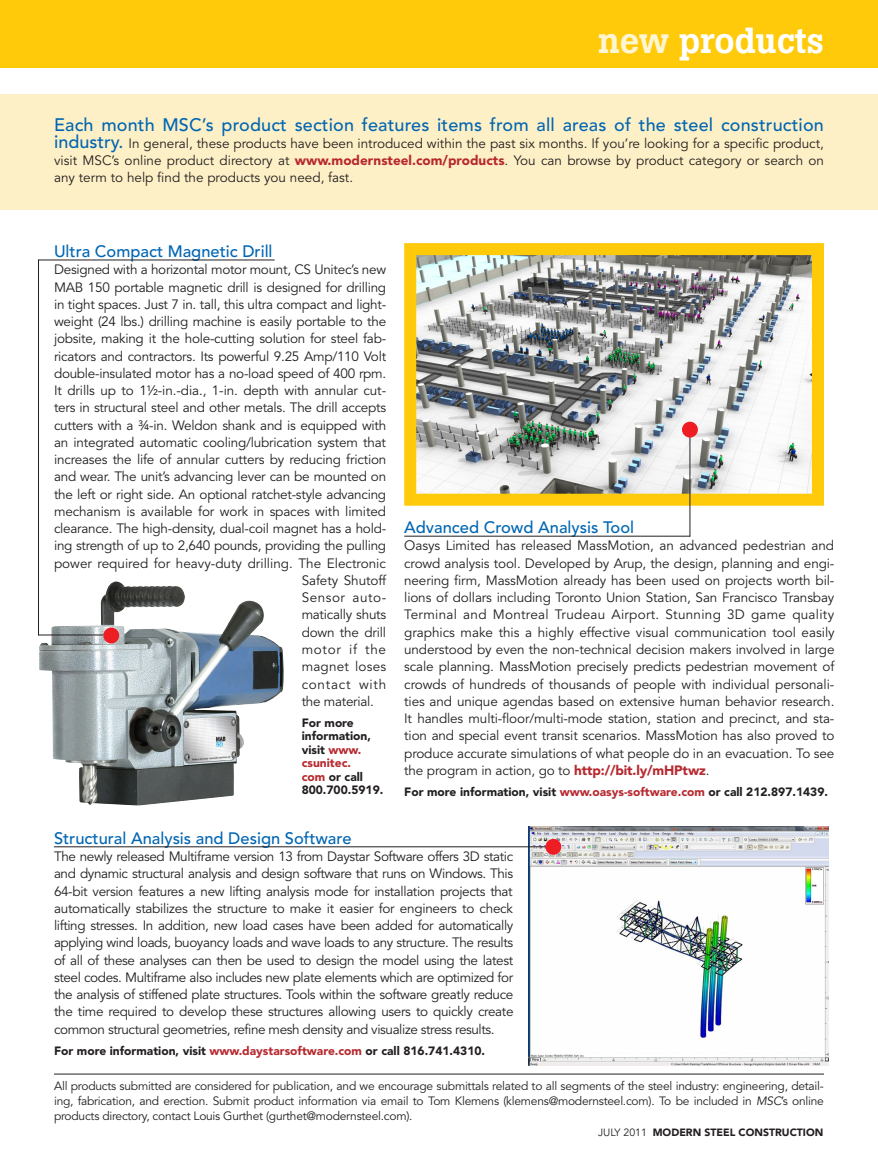
<style>
.page{position:relative;width:878px;height:1175px;background:#fff}
.page>*{position:absolute;margin:0;border:0;box-sizing:border-box;transform-origin:0 0}
.t1{font:500 36px "Boton";color:#fff}
.P_Products_Text{font:500 18px "Avenir LT Std";letter-spacing:.01em;color:#0166b3}
.P_Products_Headline{font:500 16.5px "Avenir LT Std";color:#0166b3}
.P_Products_Text-2{font:13.5px/17.2px "Avenir LT Std";letter-spacing:-.02em;color:#231f20;text-align:justify}
.P_Products_Text-3{font:13.5px "Avenir LT Std";color:#231f20}
.P_Products_Text-4{font:13.5px "Avenir LT Std";letter-spacing:.04em;color:#231f20}
.P_Products_Text-5{font:13.5px "Avenir LT Std";letter-spacing:.015em;color:#231f20}
.P_Products_Text-6{font:13.5px "Avenir LT Std";letter-spacing:.055em;color:#231f20}
.P_Products_Text-7{font:13.5px "Avenir LT Std";letter-spacing:.05em;color:#231f20}
.P_Products_Text_Firs{font:12px/15px "Avenir LT Std";letter-spacing:-.02em;color:#231f20;text-align:justify}
.P_Products_For_More{font:900 12px/13.5px "Avenir LT Std";color:#231f20}
.t2{font:900 10.5px "Avenir LT Std";color:#231f20}
.s1{color:#fef5d2}
.s2{font-weight:500;font-size:18px;color:#0166b3}
.s3{font-weight:900;color:#b7282e}
.s4{color:#b7282e}
.s5{font-style:italic}
.s6{font-weight:400}
</style>
<div class="page">
<div style="left:0;top:0;width:878px;height:68px;background:#feca0a"></div>
<div style="left:0;top:95px;width:878px;height:115px;background:#fef0c6"></div>
<hr style="left:54px;top:1073px;width:770px;height:1px;background:#231f20">
<svg style="left:404px;top:243px;width:420px;height:268px"></svg>
<img style="left:528px;top:827px;width:300px;height:238px">
<img style="left:39px;top:581px;width:245px;height:224px">
<hr style="left:54px;top:846px;width:499px;height:1px;background:#231f20">
<div style="left:545px;top:838px;width:16px;height:16px;background:#ee1d23;border-radius:50%"></div>
<hr style="left:404px;top:536px;width:286px;height:1px;background:#231f20">
<hr style="left:689px;top:429px;width:1px;height:107px;background:#231f20">
<div style="left:682px;top:422px;width:16px;height:15px;background:#ee1d23;border-radius:50%"></div>
<hr style="left:38px;top:260px;width:1px;height:375px;background:#231f20">
<hr style="left:38px;top:634px;width:65px;height:1px;background:#231f20">
<div style="left:103px;top:627px;width:16px;height:16px;background:#ee1d23;border-radius:50%"></div>
<hr style="left:38px;top:260px;width:236px;height:1px;background:#231f20">
<p class="t1" style="left:598px;top:19px;width:227px"><span class="s1">new</span> products</p>
<p class="P_Products_Text" style="left:54px;top:114px;width:771px">Each month MSC’s product section features items from all areas of the steel construction</p>
<p class="P_Products_Text-2" style="left:54px;top:135px;width:771px"><span class="s2">industry.</span> In general, these products have been introduced within the past six months. If you’re looking for a specific product, visit MSC’s online product directory at <span class="s3">www.modernsteel.com/products</span>. You can browse by product category or search on any term to help find the products you need, fast.</p>
<p class="P_Products_Headline" style="left:54px;top:242px;width:220px">Ultra Compact Magnetic Drill</p>
<p class="P_Products_Text-2" style="left:54px;top:261px;width:334px">Designed with a horizontal motor mount, CS U nitec’s new</p>
<p class="P_Products_Text-2" style="left:54px;top:279px;width:333px">MAB 150 portable magnetic drill is designed for drilling</p>
<p class="P_Products_Text-2" style="left:54px;top:296px;width:334px">in tight spaces. Just 7 in. tall, this ultra compact and light-</p>
<p class="P_Products_Text-2" style="left:54px;top:313px;width:334px">weight (24 lbs.) drilling machine is easily portable to the</p>
<p class="P_Products_Text-2" style="left:54px;top:330px;width:334px">jobsite, making it the hole-cutting solution for steel fab-</p>
<p class="P_Products_Text-2" style="left:54px;top:348px;width:333px">ricators and contractors. Its powerful 9.25 Amp/110 Volt</p>
<p class="P_Products_Text-2" style="left:54px;top:365px;width:334px">double-insulated motor has a no-load speed of 400 rpm.</p>
<p class="P_Products_Text-2" style="left:54px;top:382px;width:334px">It drills up to 11/2-in.-dia., 1-in. depth with annular cut-</p>
<p class="P_Products_Text-2" style="left:54px;top:399px;width:333px">ters in structural steel and other metals. The drill accepts</p>
<p class="P_Products_Text-2" style="left:54px;top:417px;width:333px">cutters with a ¾-in. Weldon shank and is equipped with</p>
<p class="P_Products_Text-2" style="left:54px;top:434px;width:333px">an integrated automatic cooling/lubrication system that</p>
<p class="P_Products_Text-2" style="left:54px;top:451px;width:334px">increases the life of annular cutters by reducing friction</p>
<p class="P_Products_Text-2" style="left:54px;top:468px;width:333px">and wear. The unit’s advancing lever can be mounted on</p>
<p class="P_Products_Text-2" style="left:54px;top:486px;width:334px">the left or right side. An optional ratchet-style advancing</p>
<p class="P_Products_Text-2" style="left:54px;top:503px;width:333px">mechanism is available for work in spaces with limited</p>
<p class="P_Products_Text-2" style="left:54px;top:520px;width:334px">clearance. The high-density, dual-coil magnet has a hold-</p>
<p class="P_Products_Text-2" style="left:54px;top:537px;width:334px">ing strength of up to 2,640 pounds, providing the pulling</p>
<p class="P_Products_Text-3" style="left:54px;top:555px;width:333px">power required for heavy-duty drilling. The Electronic</p>
<p class="P_Products_Text-2" style="left:302px;top:572px;width:86px">Safety Shutoff</p>
<p class="P_Products_Text-4" style="left:302px;top:590px;width:86px">Sensor auto-</p>
<p class="P_Products_Text-2" style="left:302px;top:606px;width:86px">matically shuts</p>
<p class="P_Products_Text-2" style="left:302px;top:624px;width:86px">down the drill</p>
<p class="P_Products_Text-7" style="left:302px;top:641px;width:86px">motor if the</p>
<p class="P_Products_Text-5" style="left:302px;top:659px;width:86px">magnet loses</p>
<p class="P_Products_Text-6" style="left:302px;top:676px;width:86px">contact with</p>
<p class="P_Products_Text-2" style="left:302px;top:693px;width:74px">the material.</p>
<p class="P_Products_For_More" style="left:302px;top:716px;width:83px">For more information, visit <span class="s4">www. csunitec.<br>com</span> or call<br>800.700.5919.</p>
<p class="P_Products_Headline" style="left:404px;top:518px;width:231px">Advanced Crowd Analysis Tool</p>
<p class="P_Products_Text-2" style="left:404px;top:537px;width:432px">Oasys Limited has released MassMotion, an advanced pedestrian and crowd analysis tool. Developed by Arup, the design, planning and engi&shy;neering firm, MassMotion already has been used on projects worth bil&shy;lions of dollars including Toronto U nion Station, San Francisco Transbay Terminal and Montreal Trudeau Airport. Stunning 3D game quality graphics make this a highly effective visual communication tool easily understood by even the non-technical decision makers involved in large scale planning. MassMotion precisely predicts pedestrian movement of crowds of hundreds of thousands of people with individual personali&shy;ties and unique agendas based on extensive human behavior research.<br>It handles multi-floor/multi-mode station, station and precinct, and sta&shy;tion and special event transit scenarios. MassMotion has also proved to produce accurate simulations of what people do in an evacuation. To see the program in action, go to <span class="s3">http://bit.ly/mHPtwz</span>.</p>
<p class="P_Products_For_More" style="left:404px;top:785px;width:425px">For more information, visit <span class="s4">www.oasys-software.com</span> or call 212.897.1439.</p>
<p class="P_Products_Headline" style="left:54px;top:828px;width:299px">Structural Analysis and Design Software</p>
<p class="P_Products_Text-2" style="left:54px;top:848px;width:461px">The newly released Multiframe version 13 from Daystar Software offers 3D static and dynamic structural analysis and design software that runs on Windows. This 64-bit version features a new lifting analysis mode for installation projects that automatically stabilizes the structure to make it easier for engineers to check lifting stresses. In addition, new load cases have been added for automatically applying wind loads, buoyancy loads and wave loads to any structure. The results of all of these analyses can then be used to design the model using the latest steel codes. Multiframe also includes new plate elements which are optimized for the analysis of stiffened plate structures. Tools within the software greatly reduce the time required to develop these structures allowing users to quickly create common structural geometries, refine mesh density and visualize stress results.</p>
<p class="P_Products_For_More" style="left:54px;top:1043px;width:432px">For more information, visit <span class="s4">www.daystarsoftware.com</span> or call 816.741.4310.</p>
<p class="P_Products_Text_Firs" style="left:54px;top:1078px;width:771px">All products submitted are considered for publication, and we encourage submittals related to all segments of the steel industry: engineering, detail&shy;ing, fabrication, and erection. Submit product information via email to Tom Klemens (klemens@modernsteel.com). To be included in <span class="s5">MSC</span>’s online products directory, contact Louis Gurthet (gurthet@modernsteel.com).</p>
<p class="t2" style="left:598px;top:1125px;width:227px"><span class="s6">july 2011</span> MODERN STEEL CONSTRUCTION</p>
</div>
